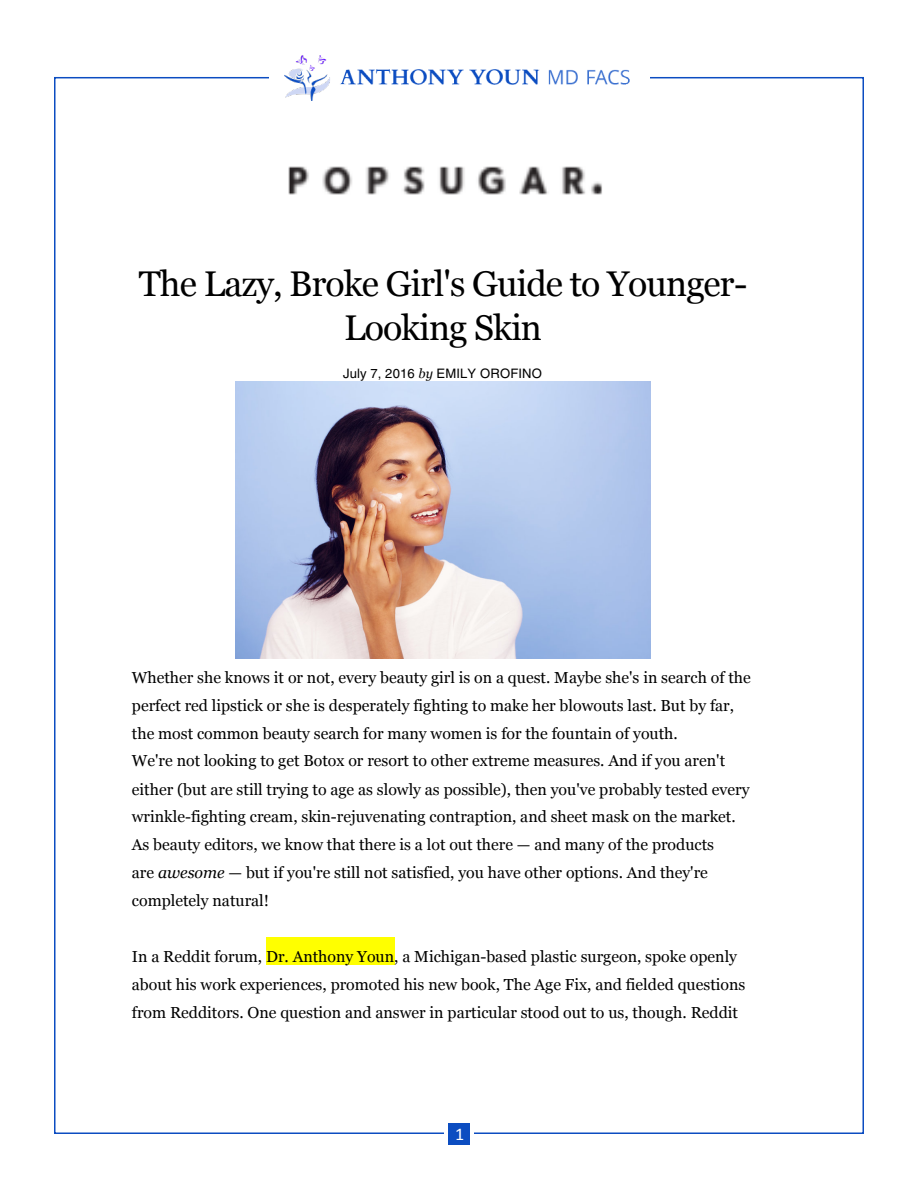
<style>
.page{position:relative;width:918px;height:1188px;background:#fff}
.page>*{position:absolute;margin:0;border:0;box-sizing:border-box;transform-origin:0 0}
.t1{font:35.7px/43.7px "Georgia";letter-spacing:-.025em;color:#000;text-align:center}
.t2{font:18px "Calibri";color:#fff}
.t3{font:15.9px/27.9px "Georgia";color:#000}
.t4{font:13.05px "Helvetica";letter-spacing:.01em;color:#000}
.s1{font-family:"Georgia";font-style:italic}
.s2{font-style:italic}
</style>
<div class="page">
<img style="left:284px;top:55px;width:346px;height:46px">
<div style="left:448px;top:1123px;width:22px;height:22px;background:#0c4dc1"></div>
<div style="left:266px;top:938px;width:128px;height:27px;background:#ff0"></div>
<img style="left:288px;top:166px;width:314px;height:29px">
<img style="left:235px;top:382px;width:415px;height:277px">
<p class="t1" style="left:139px;top:260px;width:610px">The Lazy, Broke Girl's Guide to Younger-<br>Looking Skin</p>
<p class="t4" style="left:343px;top:366px;width:200px">July 7, 2016 <span class="s1">by</span> EMILY OROFINO</p>
<p class="t3" style="left:132px;top:663px;width:620px">Whether she knows it or not, every beauty girl is on a quest. Maybe she's in search of the perfect red lipstick or she is desperately fighting to make her blowouts last. But by far, the most common beauty search for many women is for the fountain of youth.<br>We're not looking to get Botox or resort to other extreme measures. And if you aren't either (but are still trying to age as slowly as possible), then you've probably tested every wrinkle-fighting cream, skin-rejuvenating contraption, and sheet mask on the market.<br>As beauty editors, we know that there is a lot out there — and many of the products<br>are <span class="s2">awesome</span> — but if you're still not satisfied, you have other options. And they're completely natural!</p>
<p class="t3" style="left:132px;top:942px;width:615px">In a Reddit forum, Dr. Anthony Youn, a Michigan-based plastic surgeon, spoke openly about his work experiences, promoted his new book, The Age Fix, and fielded questions from Redditors. One question and answer in particular stood out to us, though. Reddit</p>
<p class="t2" style="left:455px;top:1123px;width:11px">1</p>
</div>
